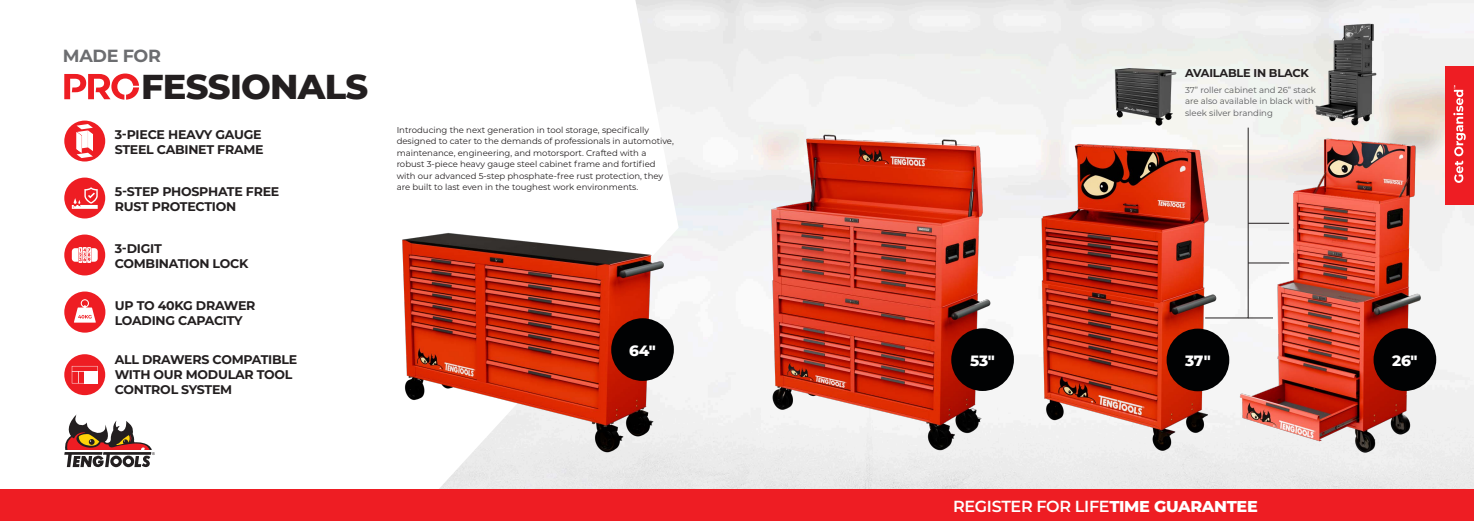
<style>
.page{position:relative;width:1474px;height:521px;background:#fff}
.page>*{position:absolute;margin:0;border:0;box-sizing:border-box;transform-origin:0 0}
.t1{font:800 35.18px "Montserrat";letter-spacing:-.02em;color:#231f20}
.t2{font:700 17.59px "Montserrat";letter-spacing:-.02em;color:#6c6d70}
.t3{font:600 16.01px "Montserrat";letter-spacing:-.02em;color:#fff}
.t4{font:800 15.22px "Montserrat";letter-spacing:-.025em;color:#fff}
.t5{font:700 12.6px/14.8px "Montserrat";letter-spacing:-.02em;color:#231f20}
.t6{font:700 11.38px "Montserrat";letter-spacing:-.02em;color:#231f20}
.t7{font:8.58px/11.4px "Montserrat";color:#231f20}
.t8{font:8.58px/11.4px "Montserrat";color:#57585a}
.t9{font:3.85px "Arial";color:#231f20}
.s1{font-weight:800}
</style>
<div class="page">
<img style="left:409px;top:0;width:1064px;height:490px">
<div style="left:64px;top:178px;width:41px;height:40px;background:#ee1d23;border-radius:50%"></div>
<svg style="left:72px;top:187px;width:26px;height:22px"></svg>
<div style="left:64px;top:234px;width:41px;height:41px;background:#ee1d23;border-radius:50%"></div>
<svg style="left:72px;top:247px;width:26px;height:16px"></svg>
<div style="left:64px;top:354px;width:41px;height:41px;background:#ee1d23;border-radius:50%"></div>
<svg style="left:72px;top:366px;width:26px;height:17px"></svg>
<div style="left:84px;top:371px;width:14px;height:12px;background:#fff"></div>
<div style="left:64px;top:291px;width:41px;height:42px;background:#ee1d23;border-radius:50%"></div>
<svg style="left:74px;top:299px;width:22px;height:24px"></svg>
<div style="left:64px;top:121px;width:41px;height:40px;background:#ee1d23;border-radius:50%"></div>
<svg style="left:76px;top:124px;width:17px;height:34px"></svg>
<img style="left:1032px;top:128px;width:188px;height:329px">
<img style="left:756px;top:124px;width:242px;height:329px">
<img style="left:402px;top:225px;width:286px;height:228px">
<div style="left:611px;top:318px;width:63px;height:63px;background:#010203;border-radius:50%"></div>
<div style="left:951px;top:328px;width:62px;height:63px;background:#010203;border-radius:50%"></div>
<div style="left:1166px;top:329px;width:63px;height:62px;background:#010203;border-radius:50%"></div>
<svg style="left:64px;top:74px;width:75px;height:26px"></svg>
<div style="left:1444px;top:66px;width:29px;height:139px;background:#ee1d23"></div>
<svg style="left:1453px;top:85px;width:12px;height:98px"></svg>
<img style="left:1238px;top:104px;width:188px;height:376px">
<div style="left:1373px;top:328px;width:63px;height:63px;background:#010203;border-radius:50%"></div>
<svg style="left:64px;top:414px;width:88px;height:53px"></svg>
<div style="left:0;top:490px;width:1473px;height:31px;background:#ee1d23"></div>
<hr style="left:1248px;top:223px;width:41px;height:1px;background:#231f20">
<img style="left:1108px;top:64px;width:72px;height:63px">
<img style="left:1314px;top:20px;width:64px;height:108px">
<hr style="left:1248px;top:263px;width:41px;height:1px;background:#231f20">
<svg style="left:1204px;top:127px;width:68px;height:192px"></svg>
<p class="t2" style="left:63px;top:43px;width:99px">MADE FOR</p>
<p class="t1" style="left:141px;top:61px;width:229px">FESSIONALS</p>
<p class="t5" style="left:115px;top:127px;width:150px">3-PIECE HEAVY GAUGE<br>STEEL CABINET FRAME</p>
<p class="t5" style="left:115px;top:183px;width:166px">5-STEP PHOSPHATE FREE<br>RUST PROTECTION</p>
<p class="t5" style="left:115px;top:240px;width:135px">3-DIGIT<br>COMBINATION LOCK</p>
<p class="t5" style="left:115px;top:298px;width:142px">UP TO 40KG DRAWER<br>LOADING CAPACITY</p>
<p class="t5" style="left:115px;top:352px;width:184px">ALL DRAWERS COMPATIBLE<br>WITH OUR MODULAR TOOL<br>CONTROL SYSTEM</p>
<p class="t9" style="left:152px;top:451px;width:4px">®</p>
<p class="t7" style="left:396px;top:124px;width:279px">Introducing the next generation in tool storage, specifically designed to cater to the demands of professionals in automotive, maintenance, engineering, and motorsport. Crafted with a robust 3-piece heavy gauge steel cabinet frame and fortified with our advanced 5-step phosphate-free rust protection, they are built to last even in the toughest work environments.</p>
<p class="t4" style="left:629px;top:339px;width:28px">64"</p>
<p class="t6" style="left:1184px;top:65px;width:125px">AVAILABLE IN BLACK</p>
<p class="t8" style="left:1184px;top:84px;width:132px">37” roller cabinet and 26” stack are also available in black with sleek silver branding</p>
<p class="t4" style="left:970px;top:349px;width:26px">53"</p>
<p class="t4" style="left:1185px;top:349px;width:27px">37"</p>
<p class="t3" style="left:953px;top:494px;width:306px">REGISTER FOR LIFE<span class="s1">TIME GUARANTEE</span></p>
<p class="t4" style="left:1392px;top:349px;width:27px">26"</p>
</div>
